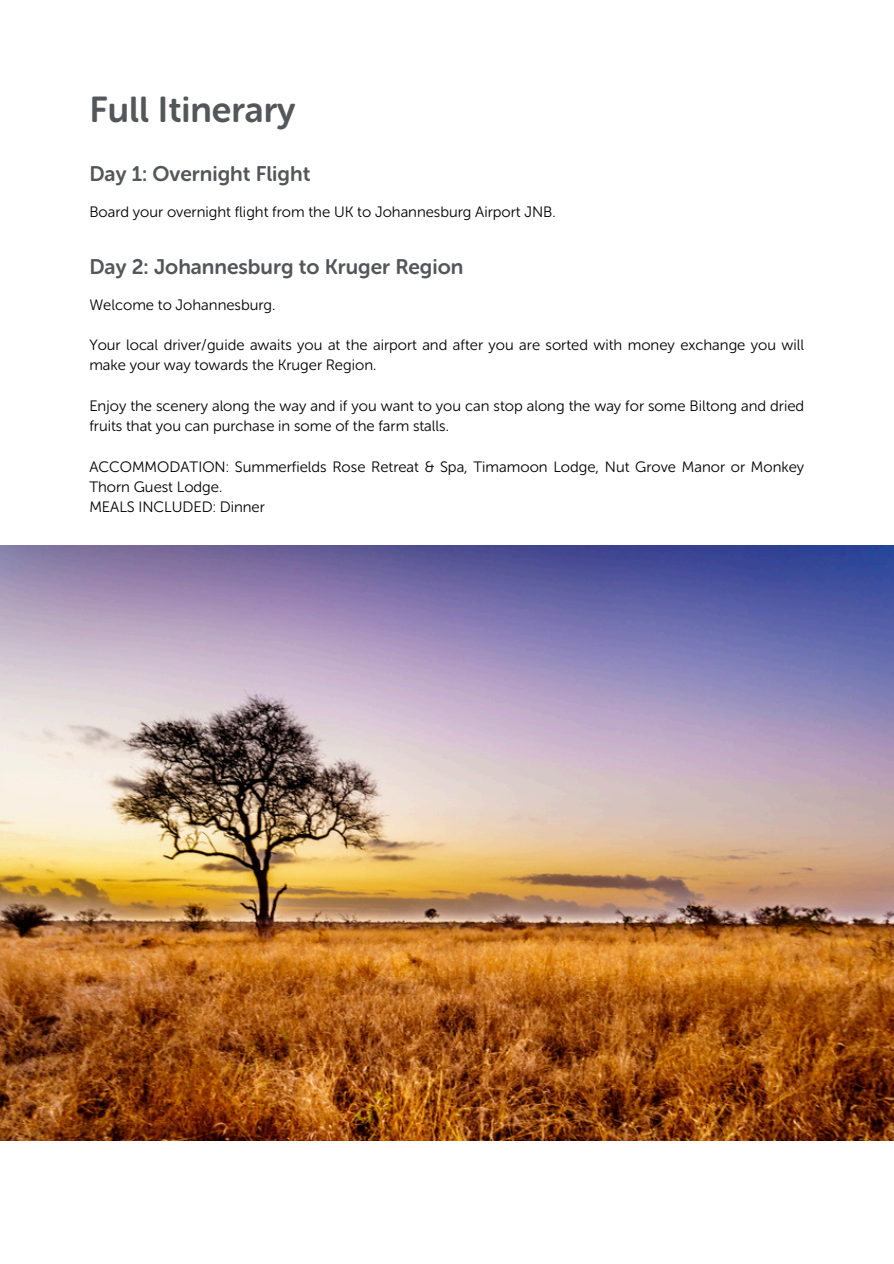
<style>
.page{position:relative;width:894px;height:1264px;background:#fff}
.page>*{position:absolute;margin:0;border:0;box-sizing:border-box;transform-origin:0 0}
.t1{font:35.85px "Museo Sans Rounded 700";color:#53575a}
.t2{font:21px "Museo Sans Rounded 700";color:#53575a}
.t3{font:15px/20.2px "Museo Sans Rounded 300";color:#000}
</style>
<div class="page">
<img style="left:0;top:545px;width:893px;height:595px">
<h1 class="t1" style="left:89px;top:88px;width:208px">Full Itinerary</h1>
<h2 class="t2" style="left:89px;top:161px;width:222px">Day 1: Overnight Flight</h2>
<p class="t3" style="left:89px;top:201px;width:467px">Board your overnight flight from the UK to Johannesburg Airport JNB.</p>
<h2 class="t2" style="left:89px;top:254px;width:375px">Day 2: Johannesburg to Kruger Region</h2>
<p class="t3" style="left:89px;top:294px;width:187px">Welcome to Johannesburg.</p>
<p class="t3" style="left:89px;top:335px;width:716px">Your local driver/guide awaits you at the airport and after you are sorted with money exchange you will make your way towards the Kruger Region.</p>
<p class="t3" style="left:89px;top:395px;width:716px">Enjoy the scenery along the way and if you want to you can stop along the way for some Biltong and dried fruits that you can purchase in some of the farm stalls.</p>
<p class="t3" style="left:89px;top:456px;width:716px">ACCOMMODATION: Summerfields Rose Retreat &amp; Spa, Timamoon Lodge, Nut Grove Manor or Monkey<br>Thorn Guest Lodge.</p>
<p class="t3" style="left:89px;top:497px;width:177px">MEALS INCLUDED: Dinner</p>
</div>
